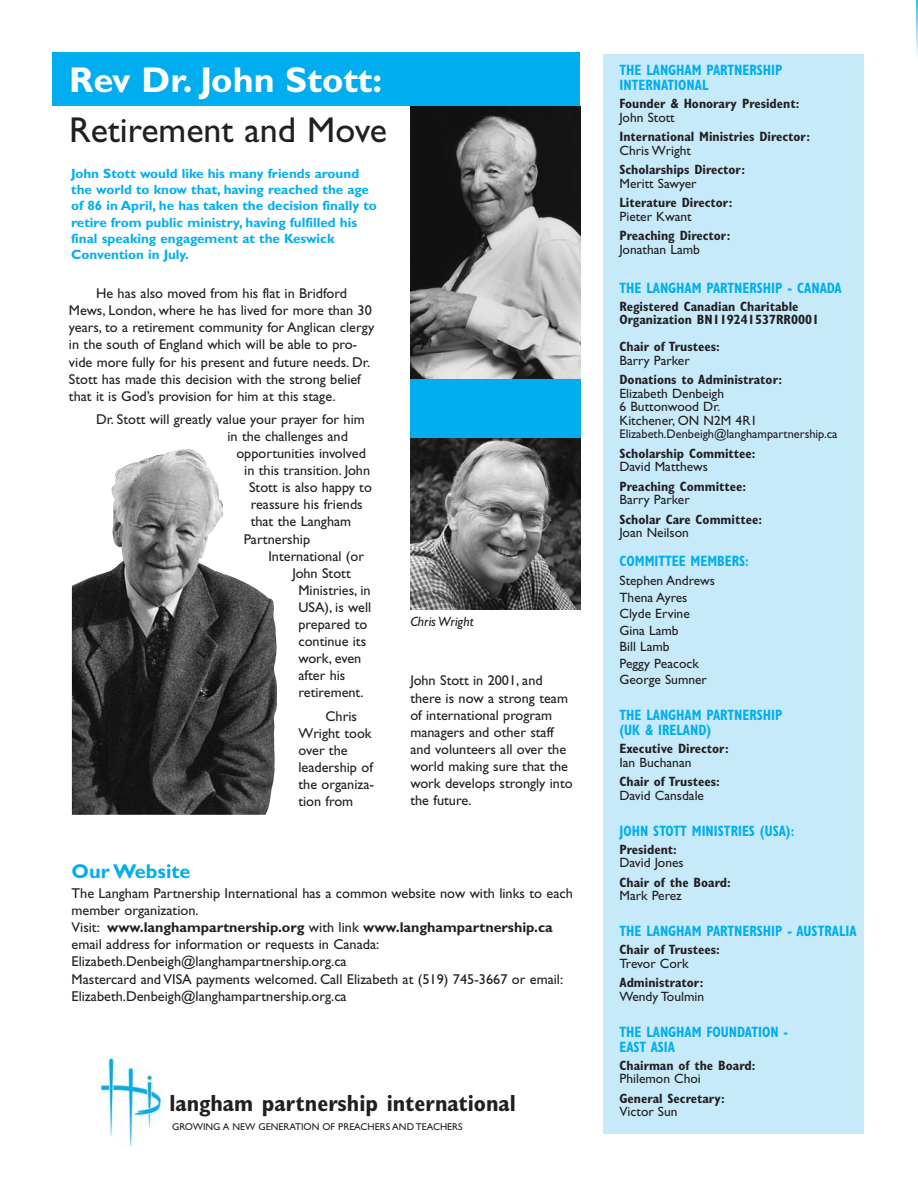
<style>
.page{position:relative;width:918px;height:1188px;background:#fff}
.page>*{position:absolute;margin:0;border:0;box-sizing:border-box;transform-origin:0 0}
.t1{font:36px "Gill Sans";color:#231f20}
.t2{font:700 36px "Gill Sans";color:#fff}
.t3{font:700 condensed 23.4px "Gill Sans";color:#231f20}
.t4{font:700 19.95px "Gill Sans";color:#00aeef}
.t5{font:700 condensed 15px/15px "Gill Sans";color:#00aeef;scale:.9 1}
.t6{font:14.25px/17.1px "Gill Sans";color:#231f20}
.t7{font:700 condensed 13.5px/13.5px "Gill Sans";color:#231f20}
.t8{font:13.5px/16.5px "Gill Sans";color:#231f20}
.t9{font:700 13.5px/16.2px "Gill Sans";color:#00aeef}
.t10{font:italic 13.5px "Gill Sans";color:#231f20}
.t11{font:12.6px "Gill Sans";color:#231f20}
.t12{font:9.9px "Gill Sans";color:#231f20}
.s1{font-weight:700}
</style>
<div class="page">
<img style="left:916px;top:0;width:2px;height:57px">
<div style="left:604px;top:54px;width:260px;height:1080px;background:#c7eafb"></div>
<img style="left:96px;top:1056px;width:67px;height:91px">
<img style="left:72px;top:449px;width:206px;height:366px">
<img style="left:410px;top:106px;width:170px;height:274px">
<div style="left:52px;top:52px;width:528px;height:54px;background:#00aeef"></div>
<img style="left:410px;top:438px;width:170px;height:171px">
<div style="left:410px;top:380px;width:170px;height:58px;background:#00aeef"></div>
<h1 class="t2" style="left:69px;top:67px;width:315px">Rev Dr. John Stott:</h1>
<h1 class="t1" style="left:69px;top:117px;width:320px">Retirement and Move</h1>
<p class="t9" style="left:71px;top:167px;width:307px">John Stott would like his many friends around the world to know that, having reached the age of 86 in April, he has taken the decision finally to retire from public ministry, having fulfilled his final speaking engagement at the Keswick Convention in July.</p>
<p class="t6" style="left:69px;top:286px;width:307px;text-indent:27px">He has also moved from his flat in Bridford Mews, London, where he has lived for more than 30 years, to a retirement community for Anglican clergy in the south of England which will be able to pro&shy;vide more fully for his present and future needs. Dr.<br>Stott has made this decision with the strong belief that it is God’s provision for him at this stage.</p>
<p class="t6" style="left:228px;top:412px;width:139px;text-indent:-132px">Dr. Stott will greatly value your prayer for him in the challenges and</p>
<p class="t6" style="left:236px;top:446px;width:131px">opportunities involved</p>
<p class="t6" style="left:244px;top:463px;width:127px">in this transition. John</p>
<p class="t6" style="left:249px;top:480px;width:124px">Stott is also happy to</p>
<p class="t6" style="left:251px;top:498px;width:114px">reassure his friends</p>
<p class="t6" style="left:251px;top:515px;width:102px">that the Langham</p>
<p class="t6" style="left:244px;top:532px;width:68px">Partnership</p>
<p class="t6" style="left:268px;top:549px;width:97px">International (or</p>
<p class="t6" style="left:292px;top:566px;width:60px">John Stott</p>
<p class="t6" style="left:299px;top:583px;width:74px">Ministries, in</p>
<p class="t6" style="left:299px;top:600px;width:74px">USA), is well</p>
<p class="t6" style="left:299px;top:617px;width:70px">prepared to</p>
<p class="t6" style="left:299px;top:634px;width:69px">continue its</p>
<p class="t6" style="left:299px;top:651px;width:64px">work, even</p>
<p class="t6" style="left:299px;top:669px;width:48px">after his</p>
<p class="t6" style="left:299px;top:686px;width:67px">retirement.</p>
<p class="t6" style="left:298px;top:709px;width:77px;text-indent:27px">Chris<br>Wright took over the leadership of the organiza&shy;tion from</p>
<p class="t10" style="left:410px;top:616px;width:65px">Chris Wright</p>
<p class="t6" style="left:410px;top:674px;width:164px">John Stott in 2001, and there is now a strong team of international program managers and other staff and volunteers all over the world making sure that the work develops strongly into the future.</p>
<h3 class="t4" style="left:72px;top:864px;width:121px">Our Website</h3>
<p class="t6" style="left:72px;top:886px;width:503px">The Langham Partnership International has a common website now with links to each member organization.<br>Visit: <span class="s1">www.langhampartnership.org</span> with link <span class="s1">www.langhampartnership.ca </span>email address for information or requests in Canada:<br>Elizabeth.Denbeigh@langhampartnership.org.ca<br>Mastercard and VISA payments welcomed. Call Elizabeth at (519) 745-3667 or email:<br>Elizabeth.Denbeigh@langhampartnership.org.ca</p>
<h2 class="t3" style="left:170px;top:1095px;width:348px">langham partnership international</h2>
<p class="t12" style="left:172px;top:1124px;width:292px">GROWING A NEW GENERATION OF PREACHERS AND TEACHERS</p>
<p class="t5" style="left:620px;top:65px;width:183px">THE LANGHAM PARTNERSHIP<br>INTERNATIONAL</p>
<p class="t7" style="left:620px;top:99px;width:181px">Founder &amp; Honorary President:</p>
<p class="t8" style="left:620px;top:111px;width:57px">John Stott</p>
<p class="t7" style="left:620px;top:132px;width:192px">International Ministries Director:</p>
<p class="t8" style="left:620px;top:144px;width:73px">Chris Wright</p>
<p class="t7" style="left:620px;top:165px;width:127px">Scholarships Director:</p>
<p class="t8" style="left:620px;top:177px;width:79px">Meritt Sawyer</p>
<p class="t7" style="left:620px;top:198px;width:114px">Literature Director:</p>
<p class="t8" style="left:620px;top:210px;width:74px">Pieter Kwant</p>
<p class="t7" style="left:620px;top:231px;width:112px">Preaching Director:</p>
<p class="t8" style="left:620px;top:243px;width:82px">Jonathan Lamb</p>
<p class="t5" style="left:620px;top:282px;width:248px">THE LANGHAM PARTNERSHIP - CANADA</p>
<p class="t7" style="left:620px;top:301px;width:201px">Registered Canadian Charitable<br>Organization BN119241537RR0001</p>
<p class="t7" style="left:620px;top:342px;width:102px">Chair of Trustees:</p>
<p class="t8" style="left:620px;top:354px;width:72px">Barry Parker</p>
<p class="t7" style="left:620px;top:375px;width:164px">Donations to Administrator:</p>
<p class="t8" style="left:620px;top:388px;width:139px;line-height:13.5px">Elizabeth Denbeigh<br>6 Buttonwood Dr.<br>Kitchener, ON N2M 4R1</p>
<p class="t11" style="left:620px;top:430px;width:219px">Elizabeth.Denbeigh@langhampartnership.ca</p>
<p class="t7" style="left:620px;top:448px;width:138px">Scholarship Committee:</p>
<p class="t8" style="left:620px;top:460px;width:90px">David Matthews</p>
<p class="t7" style="left:620px;top:481px;width:128px">Preaching Committee:</p>
<p class="t8" style="left:620px;top:493px;width:72px">Barry Parker</p>
<p class="t7" style="left:620px;top:514px;width:144px">Scholar Care Committee:</p>
<p class="t8" style="left:620px;top:526px;width:71px">Joan Neilson</p>
<p class="t5" style="left:620px;top:555px;width:145px">COMMITTEE MEMBERS:</p>
<p class="t8" style="left:620px;top:574px;width:97px">Stephen Andrews<br>Thena Ayres<br>Clyde Ervine<br>Gina Lamb<br>Bill Lamb<br>Peggy Peacock<br>George Sumner</p>
<p class="t5" style="left:620px;top:710px;width:183px">THE LANGHAM PARTNERSHIP (UK &amp; IRELAND)</p>
<p class="t7" style="left:620px;top:744px;width:111px">Executive Director:</p>
<p class="t8" style="left:620px;top:756px;width:74px">Ian Buchanan</p>
<p class="t7" style="left:620px;top:777px;width:102px">Chair of Trustees:</p>
<p class="t8" style="left:620px;top:789px;width:86px">David Cansdale</p>
<p class="t5" style="left:620px;top:825px;width:196px">JOHN STOTT MINISTRIES (USA):</p>
<p class="t7" style="left:620px;top:844px;width:59px">President:</p>
<p class="t8" style="left:620px;top:856px;width:66px">David Jones</p>
<p class="t7" style="left:620px;top:877px;width:113px">Chair of the Board:</p>
<p class="t8" style="left:620px;top:889px;width:64px">Mark Perez</p>
<p class="t5" style="left:620px;top:926px;width:265px">THE LANGHAM PARTNERSHIP - AUSTRALIA</p>
<p class="t7" style="left:620px;top:945px;width:102px">Chair of Trustees:</p>
<p class="t8" style="left:620px;top:957px;width:71px">Trevor Cork</p>
<p class="t7" style="left:620px;top:978px;width:85px">Administrator:</p>
<p class="t8" style="left:620px;top:990px;width:86px">Wendy Toulmin</p>
<p class="t5" style="left:620px;top:1026px;width:189px">THE LANGHAM FOUNDATION -<br>EAST ASIA</p>
<p class="t7" style="left:620px;top:1060px;width:137px">Chairman of the Board:</p>
<p class="t8" style="left:620px;top:1072px;width:83px">Philemon Choi</p>
<p class="t7" style="left:620px;top:1093px;width:107px">General Secretary:</p>
<p class="t8" style="left:620px;top:1105px;width:60px">Victor Sun</p>
</div>
